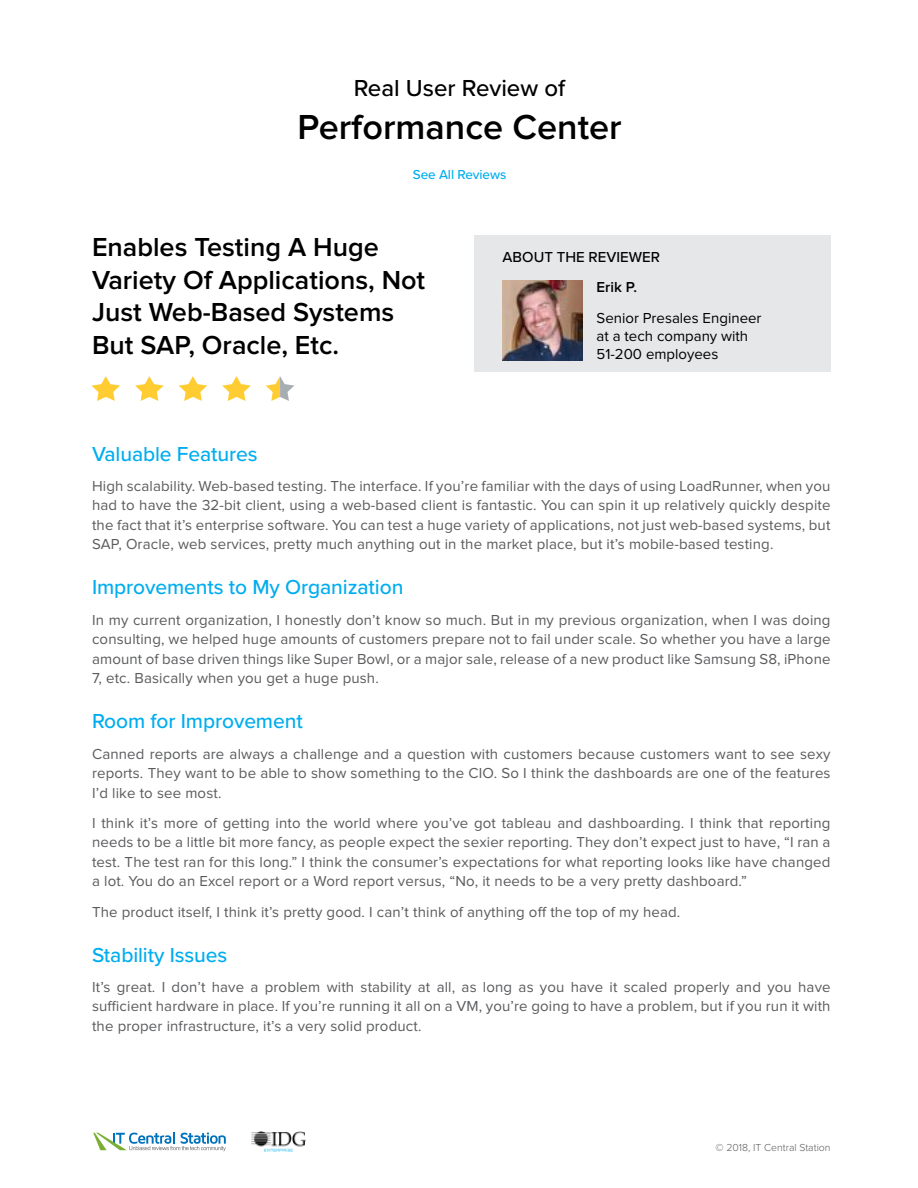
<style>
.page{position:relative;width:918px;height:1188px;background:#fff}
.page>*{position:absolute;margin:0;border:0;box-sizing:border-box;transform-origin:0 0}
.t1{font:600 36px "Proxima Nova";color:#000}
.t2{font:600 27px/32.4px "Proxima Nova";color:#000}
.t3{font:500 24px "Proxima Nova";color:#000}
.t4{font:500 21px "Proxima Nova";letter-spacing:-.005em;color:#00adef}
.t5{font:15px/19.5px "Proxima Nova";letter-spacing:.01em;color:#5a5b5d;text-align:justify}
.t6{font:15px/18px "Proxima Nova";color:#000}
.t7{font:500 15px "Proxima Nova";color:#000}
.t8{font:600 15px "Proxima Nova";color:#000}
.t9{font:500 13.5px "Proxima Nova";letter-spacing:-.005em;color:#00adef}
.t10{font:300 10.5px "Proxima Nova";color:#5a5b5d}
</style>
<div class="page">
<svg style="left:92px;top:376px;width:28px;height:25px"></svg>
<svg style="left:135px;top:376px;width:29px;height:25px"></svg>
<svg style="left:179px;top:376px;width:28px;height:25px"></svg>
<svg style="left:222px;top:376px;width:29px;height:25px"></svg>
<svg style="left:266px;top:376px;width:28px;height:25px"></svg>
<div style="left:474px;top:235px;width:357px;height:136px;background:#e6e7e8"></div>
<img style="left:503px;top:281px;width:80px;height:80px">
<svg style="left:93px;top:1132px;width:133px;height:19px"></svg>
<img style="left:251px;top:1131px;width:55px;height:20px">
<h3 class="t3" style="left:354px;top:70px;width:213px">Real User Review of</h3>
<h1 class="t1" style="left:297px;top:111px;width:326px">Performance Center</h1>
<p class="t9" style="left:413px;top:164px;width:95px">See All Reviews</p>
<h2 class="t2" style="left:92px;top:232px;width:335px">Enables Testing A Huge<br>Variety Of Applications, Not<br>Just Web-Based Systems<br>But SAP, Oracle, Etc.</h2>
<p class="t7" style="left:503px;top:245px;width:159px">ABOUT THE REVIEWER</p>
<p class="t8" style="left:597px;top:280px;width:42px">Erik P.</p>
<p class="t6" style="left:597px;top:309px;width:167px">Senior Presales Engineer at a tech company with<br>51-200 employees</p>
<h3 class="t4" style="left:92px;top:438px;width:167px">Valuable Features</h3>
<p class="t5" style="left:92px;top:477px;width:740px">High scalability. Web-based testing. The interface. If you’re familiar with the days of using LoadRunner, when you had to have the 32-bit client, using a web-based client is fantastic. You can spin it up relatively quickly despite the fact that it’s enterprise software. You can test a huge variety of applications, not just web-based systems, but SAP, Oracle, web services, pretty much anything out in the market place, but it’s mobile-based testing.</p>
<h3 class="t4" style="left:92px;top:572px;width:313px">Improvements to My Organization</h3>
<p class="t5" style="left:92px;top:611px;width:740px">In my current organization, I honestly don’t know so much. But in my previous organization, when I was doing consulting, we helped huge amounts of customers prepare not to fail under scale. So whether you have a large amount of base driven things like Super Bowl, or a major sale, release of a new product like Samsung S8, iPhone 7, etc. Basically when you get a huge push.</p>
<h3 class="t4" style="left:92px;top:706px;width:212px">Room for Improvement</h3>
<p class="t5" style="left:92px;top:744px;width:740px">Canned reports are always a challenge and a question with customers because customers want to see sexy reports. They want to be able to show something to the CIO. So I think the dashboards are one of the features I’d like to see most.</p>
<p class="t5" style="left:92px;top:814px;width:740px">I think it’s more of getting into the world where you’ve got tableau and dashboarding. I think that reporting needs to be a little bit more fancy, as people expect the sexier reporting. They don’t expect just to have, “I ran a test. The test ran for this long.” I think the consumer’s expectations for what reporting looks like have changed a lot. You do an Excel report or a Word report versus, “No, it needs to be a very pretty dashboard.”</p>
<p class="t5" style="left:92px;top:903px;width:590px">The product itself, I think it’s pretty good. I can’t think of anything off the top of my head.</p>
<h3 class="t4" style="left:92px;top:939px;width:137px">Stability Issues</h3>
<p class="t5" style="left:92px;top:978px;width:740px">It’s great. I don’t have a problem with stability at all, as long as you have it scaled properly and you have sufficient hardware in place. If you’re running it all on a VM, you’re going to have a problem, but if you run it with the proper infrastructure, it’s a very solid product.</p>
<p class="t10" style="left:716px;top:1143px;width:116px">© 2018, IT Central Station</p>
</div>
